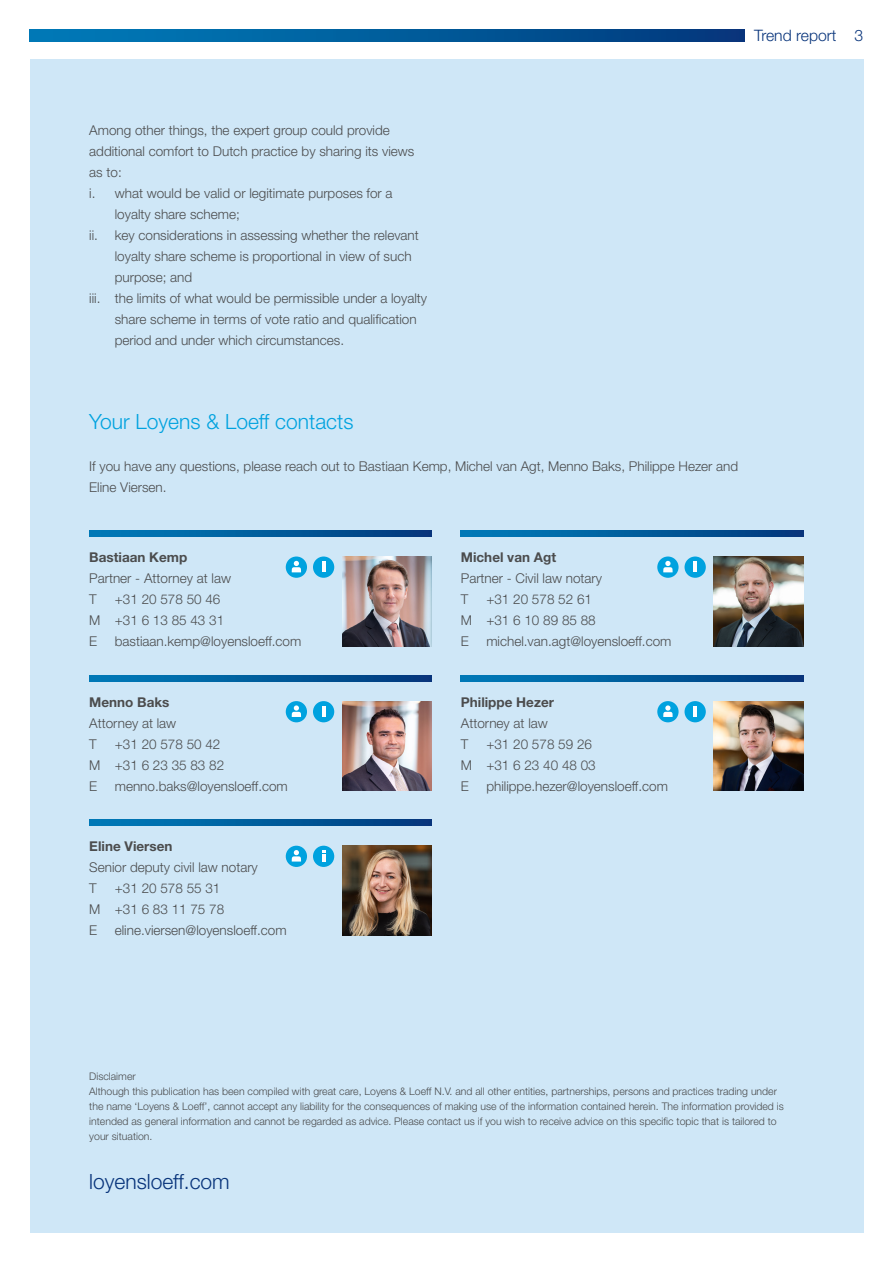
<style>
.page{position:relative;width:893px;height:1263px;background:#fff}
.page>*{position:absolute;margin:0;border:0;box-sizing:border-box;transform-origin:0 0}
.HEADLINE_2ND_LEVEL{font:300 21px "Helvetica Neue LT Pro";color:#00a2df}
.BODY_TEXT{font:300 21px "Helvetica Neue LT Pro";color:#08347b}
.t1{font:300 15.75px "Helvetica Neue LT Pro";color:#08347b}
.TAB{font:300 13.5px/21px "Helvetica Neue LT Pro";color:#4b4c4d}
.BODY_TEXT-2{font:300 13.5px/21px "Helvetica Neue LT Pro";color:#4b4c4d}
.BODY_TEXT-3{font:700 13.5px "Helvetica Neue LT Pro";color:#4b4c4d}
.BODY_TEXT-4{font:300 10.5px/15px "Helvetica Neue LT Pro";color:#4b4c4d}
</style>
<div class="page">
<svg style="left:30px;top:30px;width:714px;height:11px;background:#005b9b"></svg>
<div style="left:30px;top:60px;width:833px;height:1173px;background:#cfe7f7"></div>
<svg style="left:89px;top:530px;width:343px;height:6px;background:#005b9b"></svg>
<img style="left:342px;top:557px;width:90px;height:89px">
<svg style="left:89px;top:675px;width:343px;height:6px;background:#005b9b"></svg>
<img style="left:342px;top:701px;width:90px;height:90px">
<svg style="left:461px;top:530px;width:342px;height:6px;background:#005b9b"></svg>
<img style="left:714px;top:557px;width:89px;height:89px">
<svg style="left:461px;top:675px;width:342px;height:6px;background:#005b9b"></svg>
<img style="left:714px;top:701px;width:89px;height:90px">
<svg style="left:286px;top:556px;width:21px;height:22px"></svg>
<svg style="left:292px;top:561px;width:9px;height:11px"></svg>
<svg style="left:657px;top:556px;width:22px;height:22px"></svg>
<svg style="left:663px;top:561px;width:10px;height:11px"></svg>
<div style="left:286px;top:701px;width:21px;height:21px;background:#00a2df;border-radius:50%"></div>
<svg style="left:292px;top:705px;width:9px;height:12px"></svg>
<div style="left:657px;top:701px;width:22px;height:21px;background:#00a2df;border-radius:50%"></div>
<svg style="left:663px;top:705px;width:10px;height:12px"></svg>
<div style="left:313px;top:556px;width:21px;height:22px;background:#00a2df;border-radius:50%"></div>
<svg style="left:322px;top:561px;width:3px;height:11px"></svg>
<div style="left:684px;top:556px;width:22px;height:22px;background:#00a2df;border-radius:50%"></div>
<svg style="left:693px;top:561px;width:4px;height:11px"></svg>
<div style="left:313px;top:701px;width:21px;height:21px;background:#00a2df;border-radius:50%"></div>
<svg style="left:322px;top:706px;width:3px;height:11px"></svg>
<svg style="left:89px;top:820px;width:343px;height:6px;background:#005b9b"></svg>
<img style="left:342px;top:846px;width:90px;height:89px">
<div style="left:286px;top:846px;width:21px;height:21px;background:#00a2df;border-radius:50%"></div>
<svg style="left:292px;top:850px;width:9px;height:11px"></svg>
<div style="left:313px;top:846px;width:21px;height:21px;background:#00a2df;border-radius:50%"></div>
<svg style="left:322px;top:850px;width:3px;height:11px"></svg>
<div style="left:684px;top:701px;width:22px;height:21px;background:#00a2df;border-radius:50%"></div>
<svg style="left:693px;top:706px;width:4px;height:11px"></svg>
<p class="t1" style="left:754px;top:26px;width:111px">Trend report 3</p>
<p class="BODY_TEXT-2" style="left:89px;top:119px;width:327px">Among other things, the expert group could provide additional comfort to Dutch practice by sharing its views as to:</p>
<p class="TAB" style="left:115px;top:182px;width:279px;text-indent:-26px">i. what would be valid or legitimate purposes for a loyalty share scheme;</p>
<p class="TAB" style="left:115px;top:224px;width:306px;text-indent:-26px">ii. key considerations in assessing whether the relevant loyalty share scheme is proportional in view of such purpose; and</p>
<p class="TAB" style="left:115px;top:287px;width:314px;text-indent:-26px">iii. the limits of what would be permissible under a loyalty share scheme in terms of vote ratio and qualification period and under which circumstances.</p>
<p class="HEADLINE_2ND_LEVEL" style="left:89px;top:408px;width:266px">Your Loyens &amp; Loeff contacts</p>
<p class="BODY_TEXT-2" style="left:89px;top:455px;width:650px">If you have any questions, please reach out to Bastiaan Kemp, Michel van Agt, Menno Baks, Philippe Hezer and<br>Eline Viersen.</p>
<p class="BODY_TEXT-3" style="left:89px;top:549px;width:99px">Bastiaan Kemp</p>
<p class="BODY_TEXT-2" style="left:89px;top:567px;width:143px">Partner - Attorney at law</p>
<p class="TAB" style="left:89px;top:588px;width:9px">T</p>
<p class="TAB" style="left:115px;top:588px;width:107px">+31 20 578 50 46</p>
<p class="TAB" style="left:89px;top:609px;width:136px">M +31 6 13 85 43 31</p>
<p class="TAB" style="left:89px;top:630px;width:10px">E</p>
<p class="TAB" style="left:115px;top:630px;width:188px">bastiaan.kemp@loyensloeff.com</p>
<p class="BODY_TEXT-3" style="left:89px;top:693px;width:82px">Menno Baks</p>
<p class="BODY_TEXT-2" style="left:89px;top:712px;width:89px">Attorney at law</p>
<p class="TAB" style="left:89px;top:733px;width:9px">T</p>
<p class="TAB" style="left:115px;top:733px;width:107px">+31 20 578 50 42</p>
<p class="TAB" style="left:89px;top:754px;width:136px">M +31 6 23 35 83 82</p>
<p class="TAB" style="left:89px;top:775px;width:10px">E</p>
<p class="TAB" style="left:115px;top:775px;width:175px">menno.baks@loyensloeff.com</p>
<p class="BODY_TEXT-3" style="left:89px;top:838px;width:85px">Eline Viersen</p>
<p class="BODY_TEXT-2" style="left:89px;top:857px;width:170px">Senior deputy civil law notary</p>
<p class="TAB" style="left:89px;top:878px;width:9px">T</p>
<p class="TAB" style="left:115px;top:878px;width:107px">+31 20 578 55 31</p>
<p class="TAB" style="left:89px;top:899px;width:136px">M +31 6 83 11 75 78</p>
<p class="TAB" style="left:89px;top:920px;width:10px">E</p>
<p class="TAB" style="left:115px;top:920px;width:173px">eline.viersen@loyensloeff.com</p>
<p class="BODY_TEXT-3" style="left:461px;top:549px;width:97px">Michel van Agt</p>
<p class="BODY_TEXT-2" style="left:461px;top:567px;width:143px">Partner - Civil law notary</p>
<p class="TAB" style="left:461px;top:588px;width:9px">T</p>
<p class="TAB" style="left:486px;top:588px;width:107px">+31 20 578 52 61</p>
<p class="TAB" style="left:461px;top:609px;width:136px">M +31 6 10 89 85 88</p>
<p class="TAB" style="left:461px;top:630px;width:10px">E</p>
<p class="TAB" style="left:486px;top:630px;width:187px">michel.van.agt@loyensloeff.com</p>
<p class="BODY_TEXT-3" style="left:461px;top:693px;width:95px">Philippe Hezer</p>
<p class="BODY_TEXT-2" style="left:461px;top:712px;width:89px">Attorney at law</p>
<p class="TAB" style="left:461px;top:733px;width:9px">T</p>
<p class="TAB" style="left:486px;top:733px;width:107px">+31 20 578 59 26</p>
<p class="TAB" style="left:461px;top:754px;width:136px">M +31 6 23 40 48 03</p>
<p class="TAB" style="left:461px;top:775px;width:10px">E</p>
<p class="TAB" style="left:486px;top:775px;width:183px">philippe.hezer@loyensloeff.com</p>
<p class="BODY_TEXT-4" style="left:89px;top:1069px;width:48px">Disclaimer</p>
<p class="BODY_TEXT-4" style="left:89px;top:1084px;width:696px">Although this publication has been compiled with great care, Loyens &amp; Loeff N.V. and all other entities, partnerships, persons and practices trading under the name ‘Loyens &amp; Loeff’, cannot accept any liability for the consequences of making use of the information contained herein. The information provided is intended as general information and cannot be regarded as advice. Please contact us if you wish to receive advice on this specific topic that is tailored to your situation.</p>
<p class="BODY_TEXT" style="left:89px;top:1168px;width:142px">loyensloeff.com</p>
</div>
